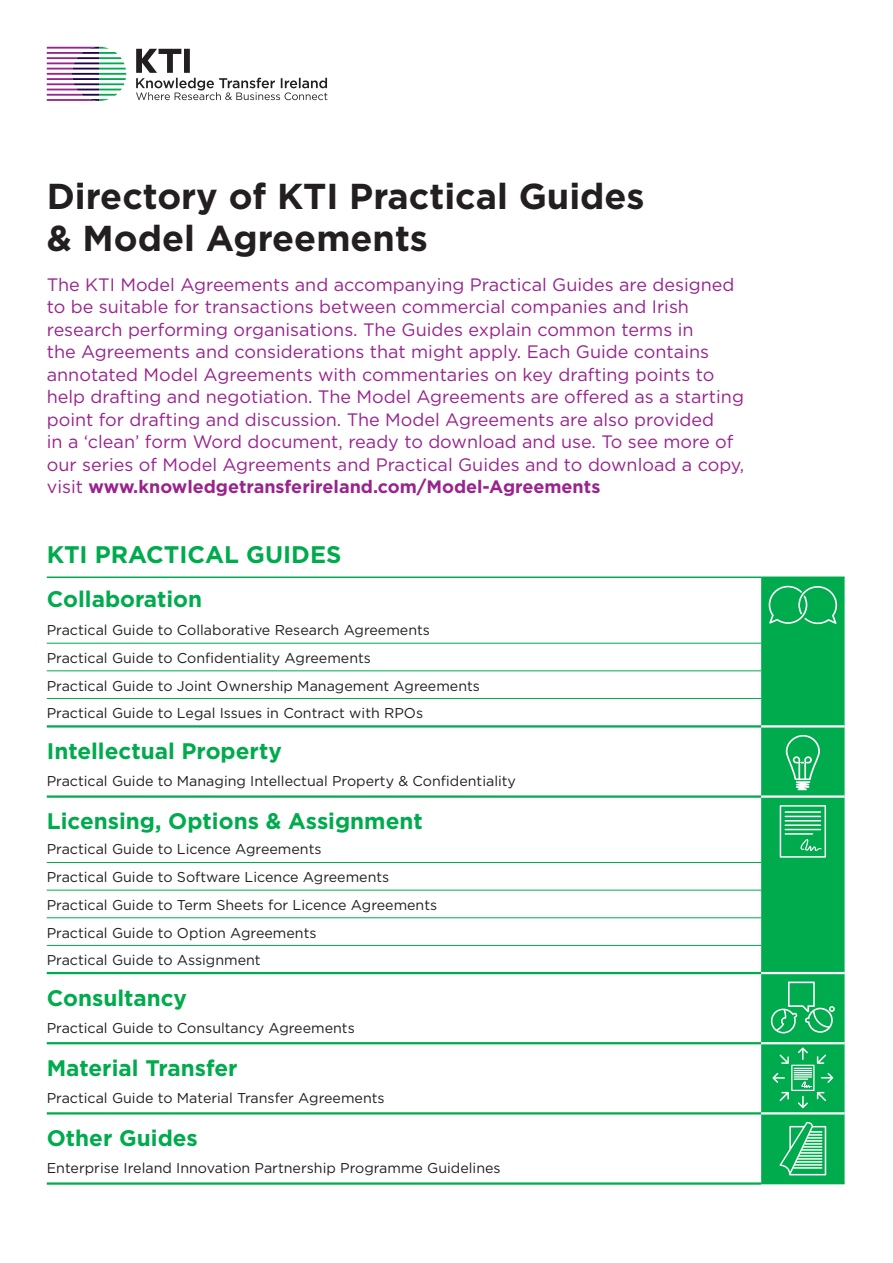
<style>
.page{position:relative;width:893px;height:1263px;background:#fff}
.page>*{position:absolute;margin:0;border:0;box-sizing:border-box;transform-origin:0 0}
.t1{font:700 36px/42px "Gotham";color:#231f20}
.t2{font:700 24px "Gotham";color:#00ab4d}
.t3{font:700 22.5px "Gotham";color:#00ab4d}
.t4{font:18px/22.5px "Gotham";color:#99248e}
.t5{font:14.25px/27.6px "Gotham";color:#231f20}
.s1{font-weight:700}
</style>
<div class="page">
<svg style="left:136px;top:49px;width:191px;height:51px"></svg>
<svg style="left:47px;top:47px;width:79px;height:54px"></svg>
<svg style="left:47px;top:642px;width:714px;height:473px"></svg>
<div style="left:761px;top:578px;width:83px;height:605px;background:#00ab4d"></div>
<hr style="left:47px;top:643px;width:714px;height:1px;background:#00ab4d">
<hr style="left:47px;top:670px;width:714px;height:1px;background:#00ab4d">
<hr style="left:47px;top:698px;width:714px;height:1px;background:#00ab4d">
<hr style="left:47px;top:862px;width:714px;height:1px;background:#00ab4d">
<hr style="left:47px;top:890px;width:714px;height:1px;background:#00ab4d">
<hr style="left:47px;top:917px;width:714px;height:1px;background:#00ab4d">
<hr style="left:47px;top:945px;width:714px;height:1px;background:#00ab4d">
<hr style="left:47px;top:576px;width:714px;height:2px;background:#00ab4d">
<hr style="left:761px;top:576px;width:83px;height:2px;background:#00ab4d">
<hr style="left:761px;top:1183px;width:83px;height:1px;background:#00ab4d">
<hr style="left:47px;top:725px;width:714px;height:2px;background:#00ab4d">
<hr style="left:761px;top:725px;width:83px;height:2px;background:#fff">
<hr style="left:47px;top:795px;width:714px;height:3px;background:#00ab4d">
<hr style="left:761px;top:795px;width:83px;height:3px;background:#fff">
<hr style="left:47px;top:972px;width:714px;height:2px;background:#00ab4d">
<hr style="left:761px;top:972px;width:83px;height:2px;background:#fff">
<hr style="left:47px;top:1042px;width:714px;height:2px;background:#00ab4d">
<hr style="left:761px;top:1042px;width:83px;height:2px;background:#fff">
<hr style="left:47px;top:1112px;width:714px;height:2px;background:#00ab4d">
<hr style="left:761px;top:1112px;width:83px;height:2px;background:#fff">
<hr style="left:47px;top:1182px;width:714px;height:3px;background:#00ab4d">
<svg style="left:769px;top:586px;width:68px;height:38px;background:#26b767"></svg>
<svg style="left:786px;top:735px;width:34px;height:55px;background:#39bd74"></svg>
<svg style="left:780px;top:805px;width:46px;height:53px;background:#43c17b"></svg>
<svg style="left:770px;top:981px;width:65px;height:52px;background:#26b767"></svg>
<svg style="left:772px;top:1047px;width:61px;height:61px;background:#25b767"></svg>
<svg style="left:779px;top:1122px;width:47px;height:53px;background:#4bc381"></svg>
<h1 class="t1" style="left:47px;top:174px;width:599px">Directory of KTI Practical Guides &amp; Model Agreements</h1>
<p class="t4" style="left:47px;top:273px;width:699px">The KTI Model Agreements and accompanying Practical Guides are designed to be suitable for transactions between commercial companies and Irish research performing organisations. The Guides explain common terms in<br>the Agreements and considerations that might apply. Each Guide contains annotated Model Agreements with commentaries on key drafting points to help drafting and negotiation. The Model Agreements are offered as a starting point for drafting and discussion. The Model Agreements are also provided<br>in a ‘clean’ form Word document, ready to download and use. To see more of our series of Model Agreements and Practical Guides and to download a copy, visit <span class="s1">www.knowledgetransferireland.com/Model-Agreements</span></p>
<h2 class="t2" style="left:47px;top:541px;width:296px">KTI Practi cal Guides</h2>
<p class="t3" style="left:47px;top:586px;width:157px">Collaboration</p>
<p class="t5" style="left:47px;top:616px;width:435px">Practical Guide to Collaborative Research Agreements Practical Guide to Confidentiality Agreements<br>Practical Guide to Joint Ownership Management Agreements Practical Guide to Legal Issues in Contract with RPOs</p>
<p class="t3" style="left:47px;top:738px;width:237px">Intellectual Property</p>
<p class="t5" style="left:47px;top:767px;width:471px">Practical Guide to Managing Intellectual Property &amp; Confidentiality</p>
<p class="t3" style="left:47px;top:808px;width:378px">Licensing, Options &amp; Assignment</p>
<p class="t5" style="left:47px;top:835px;width:392px">Practical Guide to Licence Agreements<br>Practical Guide to Software Licence Agreements Practical Guide to Term Sheets for Licence Agreements Practical Guide to Option Agreements<br>Practical Guide to Assignment</p>
<p class="t3" style="left:47px;top:985px;width:142px">Consultancy</p>
<p class="t5" style="left:47px;top:1013px;width:309px">Practical Guide to Consultancy Agreements</p>
<p class="t3" style="left:47px;top:1055px;width:192px">Material Transfer</p>
<p class="t5" style="left:47px;top:1084px;width:339px">Practical Guide to Material Transfer Agreements</p>
<p class="t3" style="left:47px;top:1125px;width:153px">Other Guides</p>
<p class="t5" style="left:47px;top:1154px;width:455px">Enterprise Ireland Innovation Partnership Programme Guidelines</p>
</div>
